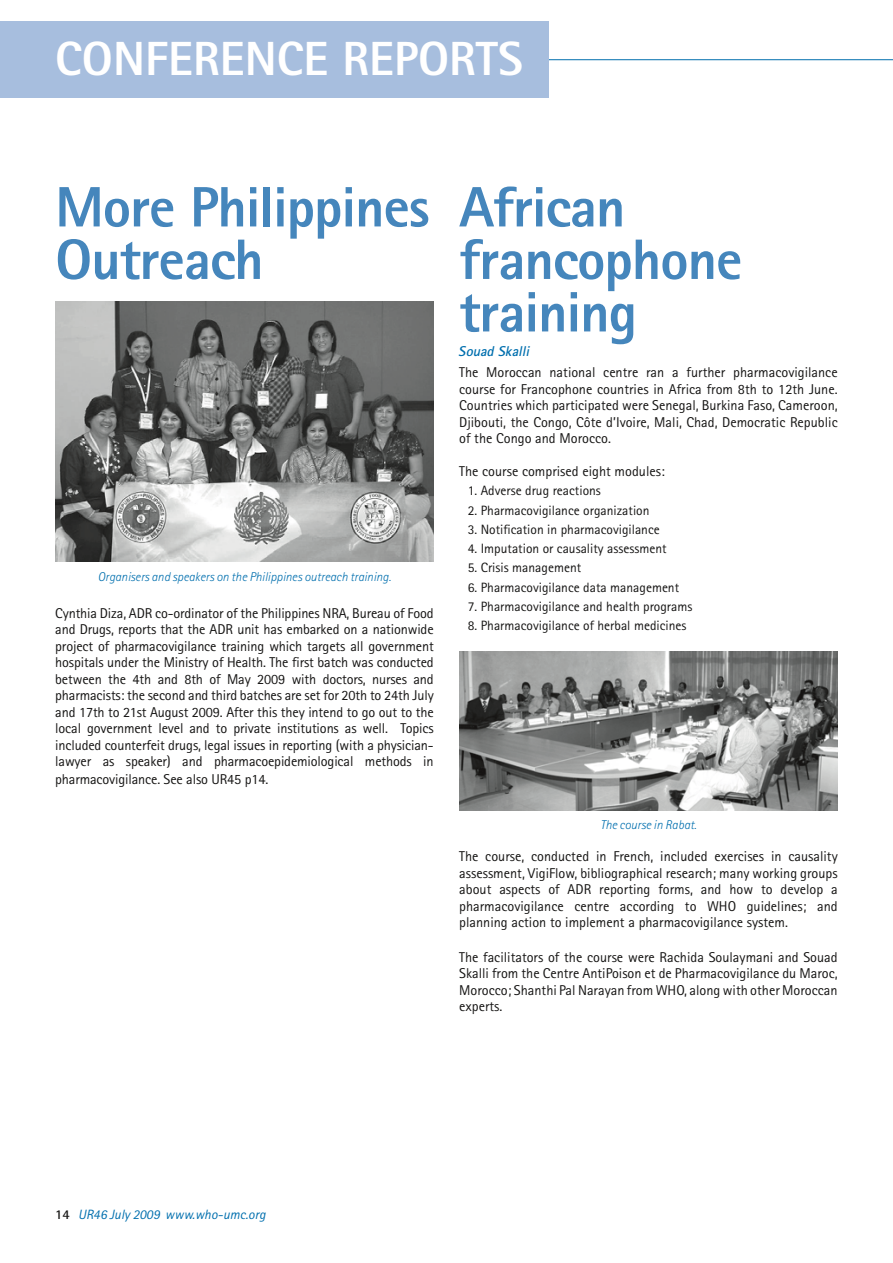
<style>
.page{position:relative;width:893px;height:1263px;background:#fff}
.page>*{position:absolute;margin:0;border:0;box-sizing:border-box;transform-origin:0 0}
.t1{font:800 57px/52.5px "Rotis Sans Serif";letter-spacing:-.02em;color:#4586bc}
.t2{font:800 48px "Rotis Sans Serif";color:#fff}
.t3{font:14.25px/16.5px "Rotis Sans Serif";color:#151413;text-align:justify}
.t4{font:italic 700 14.25px "Rotis Sans Serif";color:#006fae}
.t5{font:13.5px "Rotis Sans Serif";color:#151413}
.t6{font:italic 13.5px "Rotis Sans Serif";color:#006fae}
.t7{font:italic 300 12.75px "Rotis Sans Serif";color:#006fae}
.s1{font-weight:700;font-style:normal;color:#151413}
</style>
<div class="page">
<hr style="left:0;top:59px;width:893px;height:1px;background:#006fae">
<div style="left:0;top:21px;width:549px;height:77px;background:#a7bede"></div>
<img style="left:55px;top:302px;width:379px;height:260px">
<img style="left:459px;top:651px;width:379px;height:159px">
<h2 class="t2" style="left:55px;top:28px;width:469px">conference reports</h2>
<h1 class="t1" style="left:55px;top:180px;width:376px">More Philippines<br>Outreach</h1>
<p class="t7" style="left:98px;top:569px;width:295px">Organisers and speakers on the Philippines outreach training.</p>
<p class="t3" style="left:55px;top:604px;width:380px">Cynthia Diza, ADR co-ordinator of the Philippines NRA, Bureau of Food and Drugs, reports that the ADR unit has embarked on a nationwide project of pharmacovigilance training which targets all government hospitals under the Ministry of Health. The first batch was conducted between the 4th and 8th of May 2009 with doctors, nurses and pharmacists: the second and third batches are set for 20th to 24th July and 17th to 21st August 2009. After this they intend to go out to the local government level and to private institutions as well. Topics included counterfeit drugs, legal issues in reporting (with a physician&shy;lawyer as speaker) and pharmacoepidemiological methods in</p>
<p class="t3" style="left:55px;top:771px;width:215px">pharmacovigilance. See also UR45 p14.</p>
<h1 class="t1" style="left:459px;top:180px;width:285px">African francophone training</h1>
<p class="t4" style="left:459px;top:343px;width:72px">Souad Skalli</p>
<p class="t3" style="left:459px;top:364px;width:380px">The Moroccan national centre ran a further pharmacovigilance course for Francophone countries in Africa from 8th to 12th June.<br>Countries which participated were Senegal, Burkina Faso, Cameroon, Djibouti, the Congo, Côte d’Ivoire, Mali, Chad, Democratic Republic of the Congo and Morocco.</p>
<p class="t3" style="left:459px;top:463px;width:207px">The course comprised eight modules:</p>
<p class="t5" style="left:468px;top:483px;width:135px">1. Adverse drug reactions</p>
<p class="t5" style="left:468px;top:502px;width:183px">2. Pharmacovigilance organization</p>
<p class="t5" style="left:468px;top:521px;width:193px">3. Notification in pharmacovigilance</p>
<p class="t5" style="left:468px;top:541px;width:200px">4. Imputation or causality assessment</p>
<p class="t5" style="left:468px;top:560px;width:115px">5. Crisis management</p>
<p class="t5" style="left:468px;top:579px;width:213px">6. Pharmacovigilance data management</p>
<p class="t5" style="left:468px;top:598px;width:226px">7. Pharmacovigilance and health programs</p>
<p class="t5" style="left:468px;top:617px;width:220px">8. Pharmacovigilance of herbal medicines</p>
<p class="t7" style="left:600px;top:817px;width:98px">The course in Rabat.</p>
<p class="t3" style="left:459px;top:848px;width:380px">The course, conducted in French, included exercises in causality assessment, VigiFlow, bibliographical research; many working groups about aspects of ADR reporting forms, and how to develop a pharmacovigilance centre according to WHO guidelines; and planning action to implement a pharmacovigilance system.</p>
<p class="t3" style="left:459px;top:948px;width:380px">The facilitators of the course were Rachida Soulaymani and Souad Skalli from the Centre AntiPoison et de Pharmacovigilance du Maroc, Morocco; Shanthi Pal Narayan from WHO, along with other Moroccan experts.</p>
<p class="t6" style="left:55px;top:1207px;width:212px"><span class="s1">14</span> UR46 July 2009 www.who-umc.org</p>
</div>
